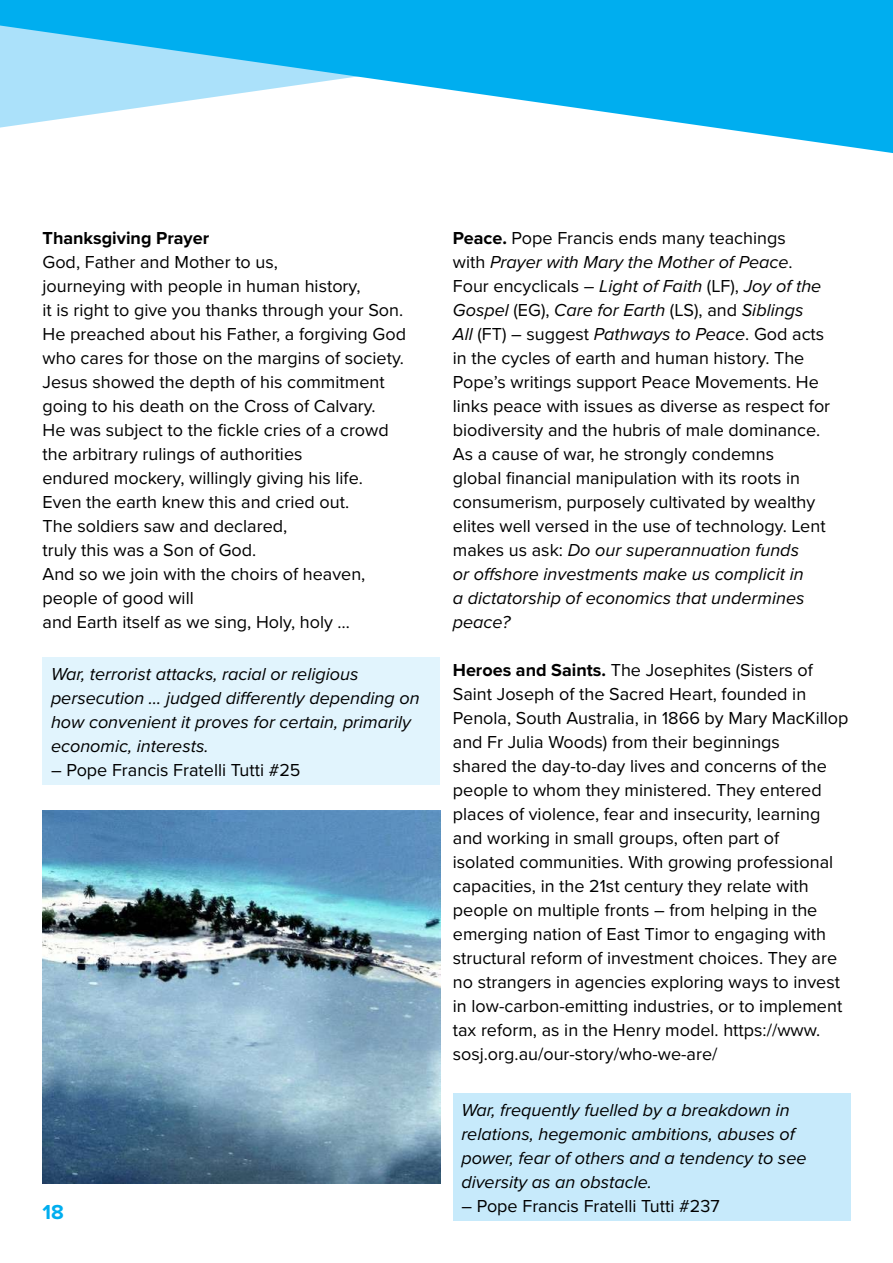
<style>
.page{position:relative;width:893px;height:1263px;background:#fff}
.page>*{position:absolute;margin:0;border:0;box-sizing:border-box;transform-origin:0 0}
.t1{font:700 21px "Proxima Nova";color:#00aeef}
.t2{font:18px/24px "Proxima Nova";color:#000}
.t3{font:italic 18px/24px "Proxima Nova";color:#000}
.t4{font:700 18px "Proxima Nova";color:#000}
.s1{font-weight:700}
.s2{font-style:italic}
</style>
<div class="page">
<svg style="left:0;top:0;width:893px;height:153px;fill:#00aeef"></svg>
<div style="left:43px;top:657px;width:397px;height:127px;background:#e1f4fd"></div>
<div style="left:453px;top:1093px;width:397px;height:127px;background:#c7eafb"></div>
<img style="left:43px;top:811px;width:397px;height:372px">
<p class="t4" style="left:43px;top:227px;width:168px">Thanksgiving Prayer</p>
<p class="t2" style="left:43px;top:250px;width:365px">God, Father and Mother to us,<br>journeying with people in human history,<br>it is right to give you thanks through your Son.<br>He preached about his Father, a forgiving God who cares for those on the margins of society.<br>Jesus showed the depth of his commitment going to his death on the Cross of Calvary.<br>He was subject to the fickle cries of a crowd the arbitrary rulings of authorities<br>endured mockery, willingly giving his life.<br>Even the earth knew this and cried out.<br>The soldiers saw and declared,<br>truly this was a Son of God.<br>And so we join with the choirs of heaven, people of good will<br>and Earth itself as we sing, Holy, holy …</p>
<p class="t3" style="left:51px;top:661px;width:370px">War, terrorist attacks, racial or religious persecution … judged differently depending on how convenient it proves for certain, primarily economic, interests.</p>
<p class="t2" style="left:51px;top:758px;width:251px">– Pope Francis Fratelli Tutti #25</p>
<p class="t1" style="left:43px;top:1200px;width:23px">18</p>
<p class="t2" style="left:453px;top:226px;width:379px"><span class="s1">Peace.</span> Pope Francis ends many teachings<br>with <span class="s2">Prayer with Mary the Mother of Peace</span>.<br>Four encyclicals – <span class="s2">Light of Faith</span> (LF), <span class="s2">Joy of the Gospel</span> (EG), <span class="s2">Care for Earth</span> (LS), and <span class="s2">Siblings<br>All</span> (FT) – suggest <span class="s2">Pathways to Peace</span>. God acts in the cycles of earth and human history. The Pope’s writings support Peace Movements. He links peace with issues as diverse as respect for biodiversity and the hubris of male dominance.<br>As a cause of war, he strongly condemns<br>global financial manipulation with its roots in consumerism, purposely cultivated by wealthy elites well versed in the use of technology. Lent makes us ask: <span class="s2">Do our superannuation funds<br>or offshore investments make us complicit in<br>a dictatorship of economics that undermines peace?</span></p>
<p class="t2" style="left:453px;top:658px;width:397px"><span class="s1">Heroes and Saints.</span> The Josephites (Sisters of Saint Joseph of the Sacred Heart, founded in Penola, South Australia, in 1866 by Mary MacKillop and Fr Julia Woods) from their beginnings<br>shared the day-to-day lives and concerns of the people to whom they ministered. They entered places of violence, fear and insecurity, learning and working in small groups, often part of<br>isolated communities. With growing professional capacities, in the 21st century they relate with people on multiple fronts – from helping in the emerging nation of East Timor to engaging with structural reform of investment choices. They are no strangers in agencies exploring ways to invest in low-carbon-emitting industries, or to implement tax reform, as in the Henry model. https://www. sosj.org.au/our-story/who-we-are/</p>
<p class="t3" style="left:461px;top:1097px;width:347px">War, frequently fuelled by a breakdown in relations, hegemonic ambitions, abuses of power, fear of others and a tendency to see diversity as an obstacle.</p>
<p class="t2" style="left:461px;top:1194px;width:260px">– Pope Francis Fratelli Tutti #237</p>
</div>
